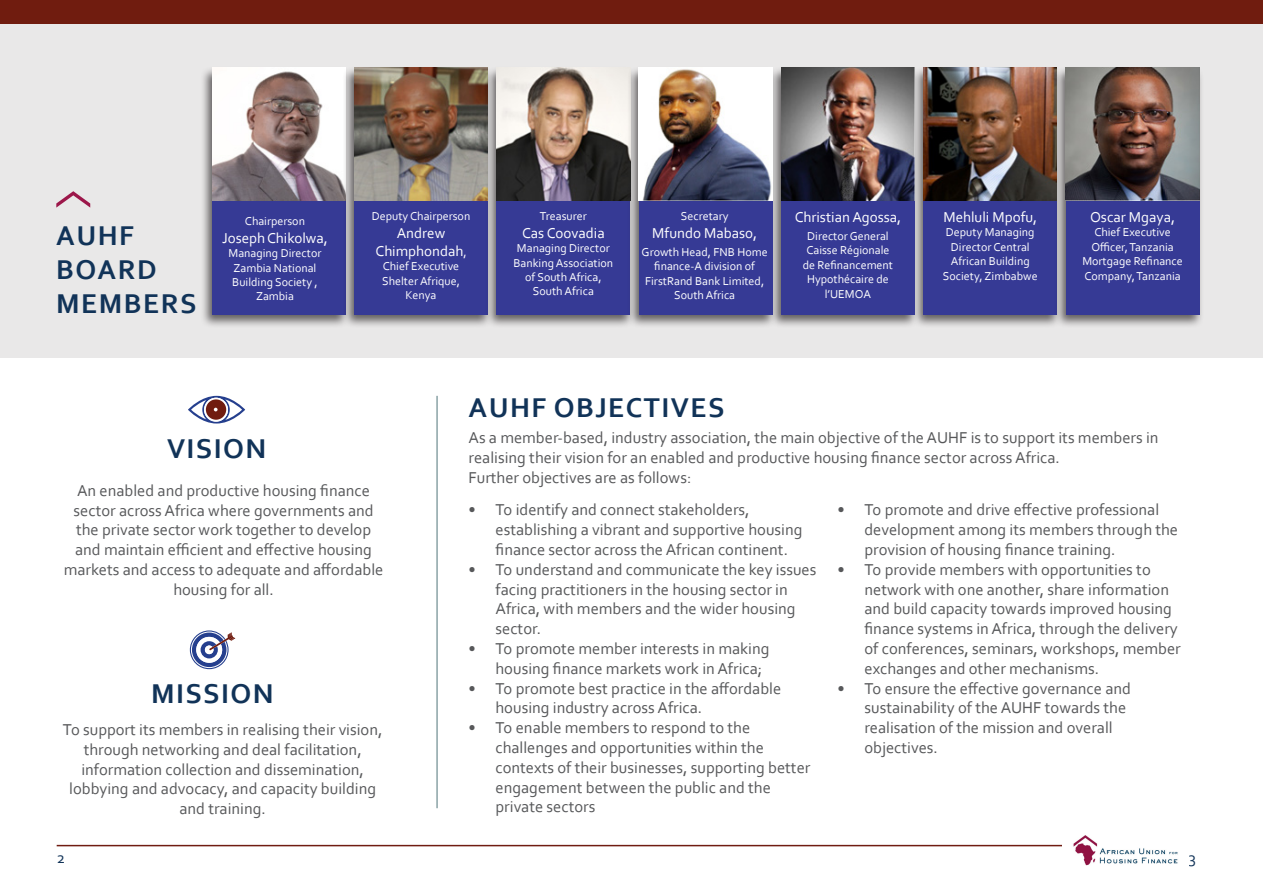
<style>
.page{position:relative;width:1263px;height:893px;background:#fff}
.page>*{position:absolute;margin:0;border:0;box-sizing:border-box;transform-origin:0 0}
.body{font:700 28.5px/34.2px "Corbel";letter-spacing:.05em;color:#113358}
.body-2{font:16.5px/19.8px "Corbel";color:#57585a}
.body-3{font:16.5px "Corbel";color:#113358}
.body-4{font:15px/18px "Corbel";color:#fff;text-align:center}
.body-5{font:12px/14.4px "Corbel";color:#fff;text-align:center}
.s1{font-size:12px}
</style>
<div class="page">
<div style="left:0;top:0;width:1263px;height:24px;background:#701c0f"></div>
<div style="left:0;top:24px;width:1263px;height:334px;background:#e9e8e8"></div>
<div style="left:200px;top:66px;width:150px;height:262px;background:#231f20;opacity:.68"></div>
<div style="left:212px;top:69px;width:133px;height:246px;background:#363a95"></div>
<img style="left:212px;top:68px;width:131px;height:132px">
<div style="left:343px;top:66px;width:150px;height:262px;background:#231f20;opacity:.68"></div>
<div style="left:354px;top:69px;width:134px;height:246px;background:#363a95"></div>
<img style="left:354px;top:68px;width:131px;height:132px">
<div style="left:485px;top:66px;width:150px;height:262px;background:#231f20;opacity:.68"></div>
<div style="left:497px;top:69px;width:133px;height:246px;background:#363a95"></div>
<img style="left:497px;top:68px;width:130px;height:132px">
<div style="left:912px;top:66px;width:150px;height:262px;background:#231f20;opacity:.68"></div>
<div style="left:923px;top:69px;width:134px;height:246px;background:#363a95"></div>
<img style="left:923px;top:68px;width:131px;height:132px">
<div style="left:1054px;top:66px;width:150px;height:262px;background:#231f20;opacity:.68"></div>
<div style="left:1066px;top:69px;width:133px;height:246px;background:#363a95"></div>
<img style="left:1066px;top:68px;width:133px;height:132px">
<svg style="left:190px;top:630px;width:45px;height:39px"></svg>
<hr style="left:57px;top:845px;width:1006px;height:1px;background:#701c12">
<img style="left:1073px;top:835px;width:105px;height:31px">
<svg style="left:56px;top:191px;width:34px;height:17px"></svg>
<svg style="left:188px;top:396px;width:57px;height:27px"></svg>
<hr style="left:436px;top:396px;width:2px;height:412px;background:#8aa3a6">
<div style="left:769px;top:66px;width:151px;height:262px;background:#231f20;opacity:.68"></div>
<div style="left:781px;top:69px;width:134px;height:246px;background:#363a95"></div>
<img style="left:781px;top:68px;width:134px;height:132px">
<div style="left:627px;top:66px;width:150px;height:262px;background:#231f20;opacity:.68"></div>
<div style="left:639px;top:69px;width:133px;height:246px;background:#363a95"></div>
<img style="left:639px;top:68px;width:133px;height:132px">
<p class="body" style="left:56px;top:218px;width:79px">AUHF</p>
<p class="body" style="left:56px;top:252px;width:142px">BOARD<br>MEMBERS</p>
<p class="body-5" style="left:245px;top:213px;width:62px">Chairperson</p>
<p class="body-4" style="left:222px;top:229px;width:107px">Joseph Chikolwa,</p>
<p class="body-5" style="left:229px;top:246px;width:94px">Managing Director<br>Zambia National<br>Building Society ,<br>Zambia</p>
<p class="body-5" style="left:372px;top:208px;width:100px">Deputy Chairperson</p>
<p class="body-4" style="left:375px;top:223px;width:93px">Andrew<br>Chimphondah<span class="s1">,</span></p>
<p class="body-5" style="left:382px;top:259px;width:79px">Chief Executive<br>Shelter Afrique,<br>Kenya</p>
<p class="body-5" style="left:540px;top:208px;width:48px">Treasurer</p>
<p class="body-4" style="left:522px;top:223px;width:84px">Cas Coovadia</p>
<p class="body-5" style="left:513px;top:241px;width:101px">Managing Director<br>Banking Association of South Africa,<br>South Africa</p>
<p class="body-5" style="left:681px;top:208px;width:49px">Secretary</p>
<p class="body-4" style="left:652px;top:223px;width:106px">Mfundo Mabaso,</p>
<p class="body-5" style="left:642px;top:244px;width:128px">Growth Head, FNB Home finance-A division of<br>FirstRand Bank Limited,</p>
<p class="body-5" style="left:674px;top:287px;width:63px">South Africa</p>
<p class="body-4" style="left:795px;top:208px;width:108px">Christian Agossa,</p>
<p class="body-5" style="left:807px;top:229px;width:83px">Director General</p>
<p class="body-5" style="left:803px;top:243px;width:92px">Caisse Régionale de Refinancement<br>Hypothécaire de l’UEMOA</p>
<p class="body" style="left:468px;top:390px;width:258px">AUHF OBJECTIVES</p>
<p class="body-4" style="left:943px;top:208px;width:95px">Mehluli Mpofu,</p>
<p class="body-5" style="left:943px;top:225px;width:96px">Deputy Managing<br>Director Central<br>African Building<br>Society, Zimbabwe</p>
<p class="body-4" style="left:1090px;top:208px;width:87px">Oscar Mgaya,</p>
<p class="body-5" style="left:1082px;top:225px;width:102px">Chief Executive<br>Officer, Tanzania<br>Mortgage Refinance<br>Company, Tanzania</p>
<p class="body" style="left:167px;top:431px;width:101px">VISION</p>
<p class="body-2" style="left:64px;top:480px;width:321px;text-align:center">An enabled and productive housing finance sector across Africa where governments and the private sector work together to develop and maintain efficient and effective housing markets and access to adequate and affordable housing for all.</p>
<p class="body" style="left:151px;top:676px;width:124px">MISSION</p>
<p class="body-2" style="left:63px;top:719px;width:321px;text-align:center">To support its members in realising their vision, through networking and deal facilitation, information collection and dissemination, lobbying and advocacy, and capacity building and training.</p>
<p class="body-3" style="left:57px;top:847px;width:10px">2</p>
<p class="body-2" style="left:468px;top:427px;width:692px">As a member-based, industry association, the main objective of the AUHF is to support its members in realising their vision for an enabled and productive housing finance sector across Africa.</p>
<p class="body-2" style="left:468px;top:467px;width:224px">Further objectives are as follows:</p>
<p class="body-2" style="left:495px;top:500px;width:308px;text-indent:-27px">• To identify and connect stakeholders, establishing a vibrant and supportive housing finance sector across the African continent.</p>
<p class="body-2" style="left:495px;top:559px;width:322px;text-indent:-27px">• To understand and communicate the key issues facing practitioners in the housing sector in Africa, with members and the wider housing sector.</p>
<p class="body-2" style="left:495px;top:638px;width:275px;text-indent:-27px">• To promote member interests in making housing finance markets work in Africa;</p>
<p class="body-2" style="left:495px;top:678px;width:287px;text-indent:-27px">• To promote best practice in the affordable housing industry across Africa.</p>
<p class="body-2" style="left:495px;top:717px;width:316px;text-indent:-27px">• To enable members to respond to the challenges and opportunities within the contexts of their businesses, supporting better engagement between the public and the private sectors</p>
<p class="body-2" style="left:864px;top:500px;width:315px;text-indent:-27px">• To promote and drive effective professional development among its members through the provision of housing finance training.</p>
<p class="body-2" style="left:864px;top:559px;width:318px;text-indent:-27px">• To provide members with opportunities to network with one another, share information and build capacity towards improved housing finance systems in Africa, through the delivery of conferences, seminars, workshops, member exchanges and other mechanisms.</p>
<p class="body-2" style="left:864px;top:678px;width:268px;text-indent:-27px">• To ensure the effective governance and sustainability of the AUHF towards the realisation of the mission and overall objectives.</p>
<p class="body-3" style="left:1188px;top:847px;width:9px">3</p>
</div>
